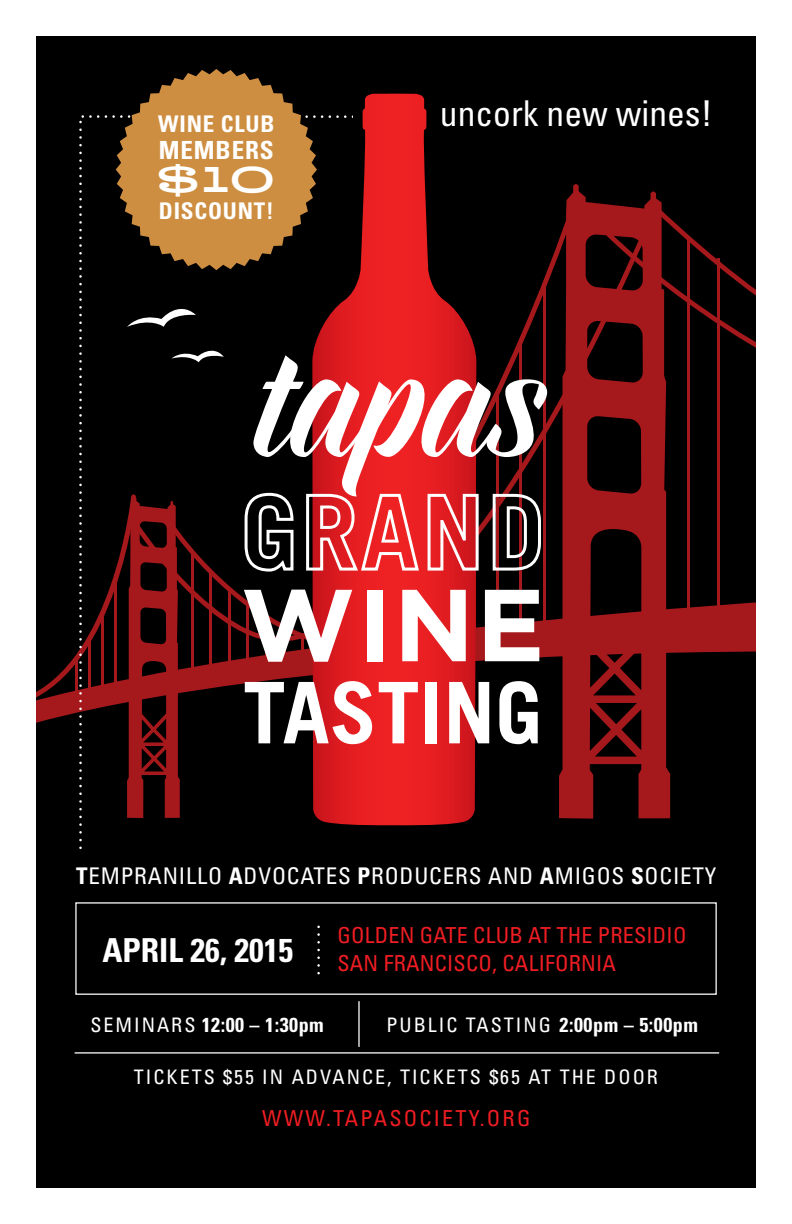
<style>
.page{position:relative;width:792px;height:1224px;background:#fff}
.page>*{position:absolute;margin:0;border:0;box-sizing:border-box;transform-origin:0 0}
.t1{font:154px "Everglow";letter-spacing:-.005em;color:#fff}
.t2{font:700 102.1px "Gotham";color:#fff}
.t3{font:700 85.1px "Trade Gothic";color:#fff}
.t4{font:39px "Hellenic Wide JF";color:#fff}
.t5{font:condensed 35.6px "Univers LT Std";color:#fff}
.t6{font:700 condensed 33px "Univers LT Std";color:#fff}
.t7{font:700 condensed 25px "Univers LT Std";letter-spacing:.035em;color:#fff}
.t8{font:condensed 23px "Univers LT Std";letter-spacing:.035em;color:#fff}
.t9{font:700 condensed 23px "Univers LT Std";letter-spacing:.035em;color:#fff}
.t10{font:condensed 22px/27.9px "Univers LT Std";letter-spacing:.01em;color:#ee1d23}
.t11{font:condensed 22px "Univers LT Std";letter-spacing:.1em;color:#ee1d23}
.t12{font:700 condensed 20.2px "Univers LT Std";letter-spacing:.025em;color:#fff}
.t13{font:condensed 20px "Univers LT Std";letter-spacing:.1em;color:#fff}
.s1{font-weight:700}
.s2{font-weight:400;font-size:20px}
.s3{font-weight:700;font-size:20.2px}
</style>
<div class="page">
<div style="left:36px;top:36px;width:720px;height:1152px;background:#000"></div>
<hr style="left:687px;top:237px;width:3px;height:402px;background:#a5181b">
<hr style="left:717px;top:259px;width:3px;height:380px;background:#a5181b">
<svg style="left:476px;top:240px;width:83px;height:361px"></svg>
<svg style="left:559px;top:184px;width:111px;height:635px;fill:#a5181b"></svg>
<svg style="left:36px;top:601px;width:720px;height:126px"></svg>
<svg style="left:573px;top:197px;width:183px;height:157px"></svg>
<svg style="left:78px;top:115px;width:234px;height:734px"></svg>
<svg style="left:312px;top:94px;width:164px;height:732px"></svg>
<hr style="left:75px;top:1052px;width:644px;height:2px;background:#fff">
<div style="left:75px;top:902px;width:642px;height:93px;border:1px solid #fff"></div>
<svg style="left:243px;top:491px;width:52px;height:82px"></svg>
<svg style="left:305px;top:492px;width:175px;height:81px"></svg>
<svg style="left:491px;top:492px;width:51px;height:80px"></svg>
<hr style="left:358px;top:1001px;width:2px;height:46px;background:#fff">
<svg style="left:317px;top:927px;width:3px;height:48px"></svg>
<svg style="left:116px;top:69px;width:201px;height:201px;fill:#ce8e41"></svg>
<p class="t9" style="left:158px;top:110px;width:118px">WINE CLUB</p>
<p class="t7" style="left:159px;top:135px;width:116px">MEMBERS</p>
<h3 class="t4" style="left:157px;top:154px;width:118px">$10</h3>
<p class="t9" style="left:159px;top:197px;width:116px">DISCOUNT!</p>
<h3 class="t5" style="left:440px;top:91px;width:274px">uncork new wines!</h3>
<h1 class="t1" style="left:254px;top:299px;width:289px">tapas</h1>
<h2 class="t2" style="left:241px;top:566px;width:305px">WINE</h2>
<h3 class="t3" style="left:243px;top:661px;width:301px">TASTING</h3>
<p class="t8" style="left:76px;top:861px;width:642px"><span class="s1">T</span>EMPRANILLO <span class="s1">A</span>DVOCATES <span class="s1">P</span>RODUCERS AND <span class="s1">A</span>MIGOS <span class="s1">S</span>OCIETY</p>
<h3 class="t6" style="left:102px;top:930px;width:192px">APRIL 26, 2015</h3>
<p class="t10" style="left:337px;top:921px;width:351px">GOLDEN GATE CLUB AT THE PRESIDIO<br>SAN FRANCISCO, CALIFORNIA</p>
<p class="t12" style="left:90px;top:1013px;width:235px"><span class="s2">SEMINARS</span> 12:00 – 1:30pm</p>
<p class="t13" style="left:386px;top:1013px;width:313px">PUBLIC TASTING <span class="s3">2:00pm – 5:00pm</span></p>
<p class="t13" style="left:134px;top:1065px;width:526px">TICKETS $55 IN ADVANCE, TICKETS $65 AT THE DOOR</p>
<p class="t11" style="left:262px;top:1104px;width:270px">WWW.TAPASOCIETY.ORG</p>
</div>
